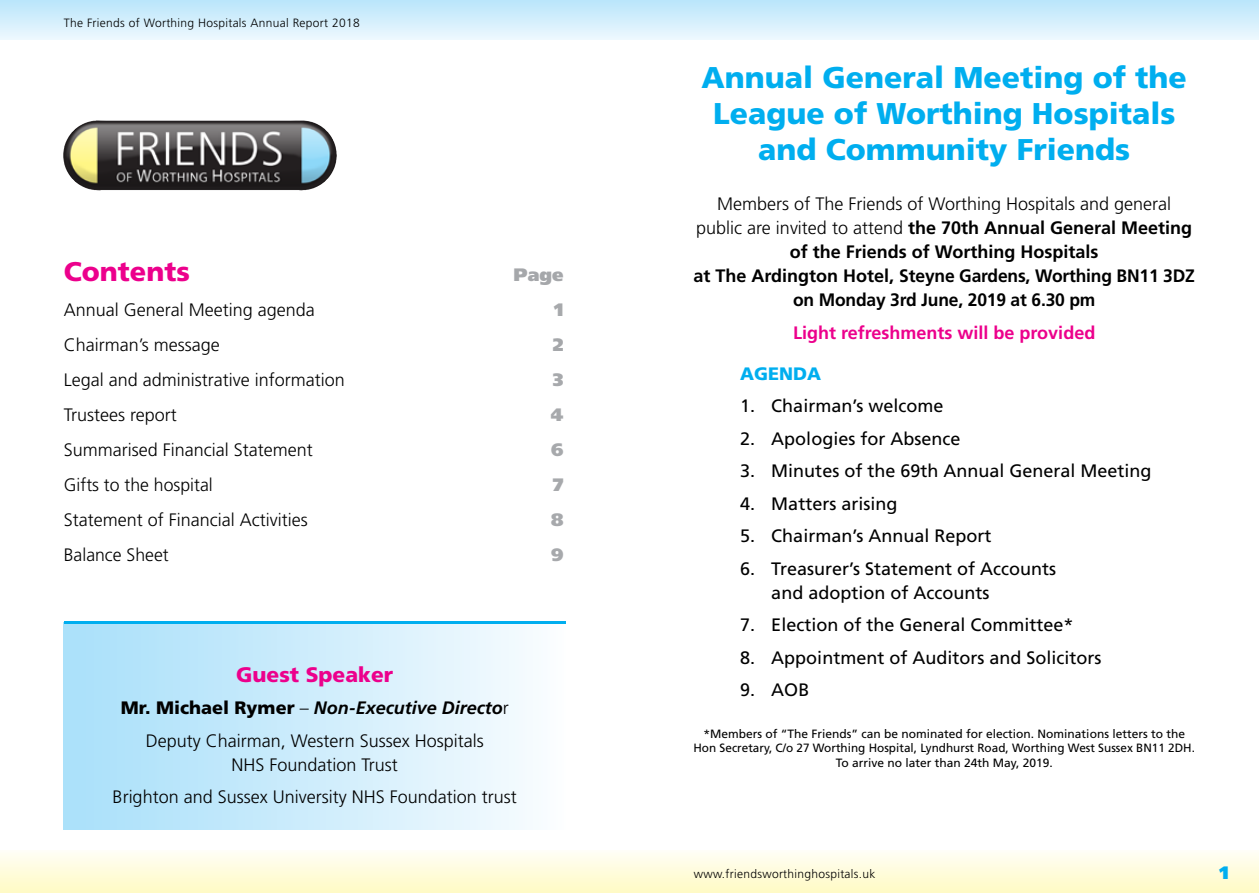
<style>
.page{position:relative;width:1259px;height:893px;background:#fff}
.page>*{position:absolute;margin:0;border:0;box-sizing:border-box;transform-origin:0 0}
.t1{font:900 30px/36px "Frutiger";color:#00aeef;text-align:center}
.t2{font:900 27px "Frutiger";color:#ec008c}
.t3{font:900 21px "Frutiger";color:#ec008c}
.t4{font:300 18px/32.5px "Frutiger";color:#000;text-align:center}
.t5{font:18px/24px "Frutiger";color:#000}
.t6{font:700 18px/24px "Frutiger";color:#000;text-align:center}
.t7{font:700 18px "Frutiger";color:#ec008c}
.t8{font:900 18px "Frutiger";color:#a7a9ac}
.t9{font:900 18px "Frutiger";color:#00aeef}
.t10{font:900 18px "Frutiger";color:#a5a7aa}
.t11{font:900 18px "Frutiger";color:#00aeef}
.t12{font:12px/14.4px "Frutiger";color:#000;text-align:center}
.t13{font:300 12px "Frutiger";letter-spacing:.025em;color:#000}
.s1{font-weight:900}
.s2{font-weight:700;font-style:italic}
.s3{font-weight:300}
</style>
<div class="page">
<div style="left:0;top:850px;width:1259px;height:43px;background:linear-gradient(to bottom,#fffef7,#fffac3)"></div>
<div style="left:0;top:0;width:1259px;height:39px;background:linear-gradient(to bottom,#b9e5fb,#ecf8fe)"></div>
<img style="left:63px;top:121px;width:268px;height:70px">
<div style="left:64px;top:622px;width:502px;height:207px;background:linear-gradient(to right,#a7dff9,#f9fcff)"></div>
<hr style="left:64px;top:621px;width:502px;height:2px;background:#00aeef">
<p class="t13" style="left:64px;top:16px;width:297px">The Friends of Worthing Hospitals Annual Report 2018</p>
<h2 class="t2" style="left:64px;top:255px;width:128px">Contents</h2>
<p class="t10" style="left:513px;top:264px;width:52px">Page</p>
<p class="t4" style="left:64px;top:294px;width:253px">Annual General Meeting agenda</p>
<p class="t8" style="left:554px;top:299px;width:11px">1</p>
<p class="t4" style="left:64px;top:329px;width:158px">Chairman’s message</p>
<p class="t10" style="left:553px;top:334px;width:12px">2</p>
<p class="t4" style="left:64px;top:364px;width:282px">Legal and administrative information</p>
<p class="t8" style="left:553px;top:369px;width:12px">3</p>
<p class="t4" style="left:64px;top:399px;width:115px">Trustees report</p>
<p class="t8" style="left:551px;top:404px;width:14px">4</p>
<p class="t4" style="left:64px;top:434px;width:250px">Summarised Financial Statement</p>
<p class="t8" style="left:551px;top:439px;width:14px">6</p>
<p class="t4" style="left:64px;top:469px;width:150px">Gifts to the hospital</p>
<p class="t8" style="left:553px;top:474px;width:12px">7</p>
<p class="t4" style="left:64px;top:504px;width:245px">Statement of Financial Activities</p>
<p class="t8" style="left:551px;top:509px;width:14px">8</p>
<p class="t4" style="left:64px;top:539px;width:106px">Balance Sheet</p>
<p class="t8" style="left:551px;top:544px;width:14px">9</p>
<p class="t3" style="left:236px;top:662px;width:158px">Guest Speaker</p>
<p class="t4" style="left:121px;top:692px;width:389px"><span class="s1">Mr. Michael Rymer</span> – <span class="s2">Non-Executive Directo</span>r<br>Deputy Chairman, Western Sussex Hospitals</p>
<p class="t4" style="left:113px;top:748px;width:406px">NHS Foundation Trust<br>Brighton and Sussex University NHS Foundation trust</p>
<h1 class="t1" style="left:701px;top:59px;width:487px">Annual General Meeting of the<br>League of Worthing Hospitals and Community Friends</h1>
<p class="t6" style="left:693px;top:192px;width:503px"><span class="s3">Members of The Friends of Worthing Hospitals and general public are invited to attend</span> the 70th Annual General Meeting of the Friends of Worthing Hospitals<br>at The Ardington Hotel, Steyne Gardens, Worthing BN11 3DZ on Monday 3rd June, 2019 at 6.30 pm</p>
<p class="t7" style="left:793px;top:322px;width:304px">Light refreshments will be provided</p>
<p class="t9" style="left:740px;top:363px;width:83px">AGENDA</p>
<p class="t5" style="left:740px;top:394px;width:205px">1. Chairman’s welcome</p>
<p class="t5" style="left:740px;top:427px;width:222px">2. Apologies for Absence</p>
<p class="t5" style="left:740px;top:459px;width:413px">3. Minutes of the 69th Annual General Meeting</p>
<p class="t5" style="left:740px;top:492px;width:159px">4. Matters arising</p>
<p class="t5" style="left:740px;top:524px;width:253px">5. Chairman’s Annual Report</p>
<p class="t5" style="left:771px;top:557px;width:286px;text-indent:-31px">6. Treasurer’s Statement of Accounts and adoption of Accounts</p>
<p class="t5" style="left:740px;top:613px;width:335px">7. Election of the General Committee*</p>
<p class="t5" style="left:740px;top:646px;width:363px">8. Appointment of Auditors and Solicitors</p>
<p class="t5" style="left:740px;top:678px;width:71px">9. AOB</p>
<p class="t12" style="left:693px;top:727px;width:503px">*Members of “The Friends” can be nominated for election. Nominations letters to the<br>Hon Secretary, C/o 27 Worthing Hospital, Lyndhurst Road, Worthing West Sussex BN11 2DH.<br>To arrive no later than 24th May, 2019.</p>
<p class="t13" style="left:693px;top:867px;width:183px">www.friendsworthinghospitals.uk</p>
<p class="t11" style="left:1219px;top:861px;width:11px">1</p>
</div>
